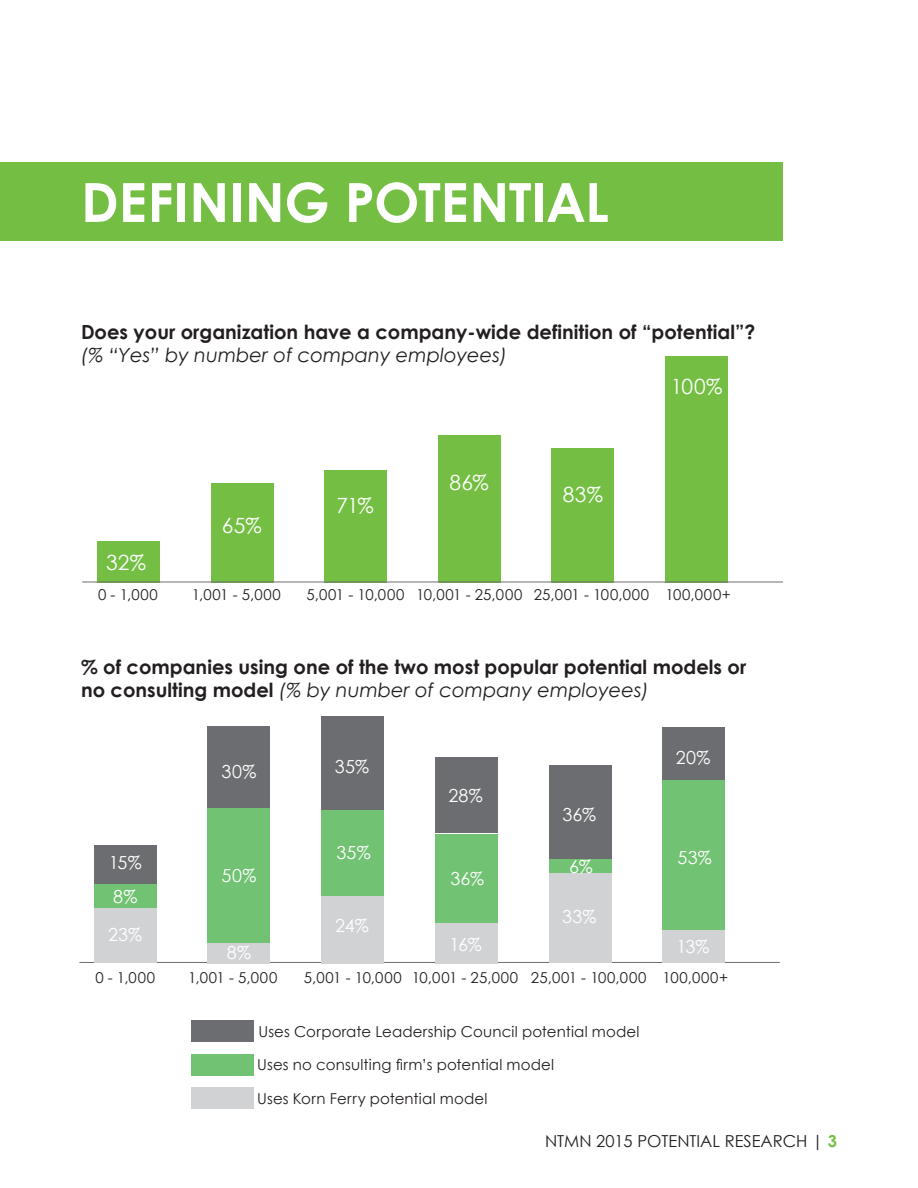
<style>
.page{position:relative;width:918px;height:1188px;background:#fff}
.page>*{position:absolute;margin:0;border:0;box-sizing:border-box;transform-origin:0 0}
.Header_Left_Align{font:700 54px "Century Gothic";letter-spacing:-.005em;color:#fff}
.Chart_Text_1{font:21px "Century Gothic";letter-spacing:.005em;color:#fff}
.Quest__Descrip__1{font:700 19.5px/23.4px "Century Gothic";color:#231f20}
.Quest__Descrip__1-2{font:italic 19.5px "Century Gothic";color:#231f20}
.Bar_Chart_Number{font:18px "Century Gothic";letter-spacing:.005em;color:#fff}
.t1{font:16.5px "Century Gothic";color:#231f20}
.Chart_Text_1-2{font:15px "Century Gothic";letter-spacing:.015em;color:#231f20}
.Chart_Text_1-3{font:15px "Century Gothic";letter-spacing:.05em;color:#231f20}
.s1{font-weight:400;font-style:italic}
.s2{font-weight:700;color:#74bf43}
</style>
<div class="page">
<div style="left:0;top:162px;width:783px;height:78px;background:#74bf43"></div>
<div style="left:191px;top:1021px;width:63px;height:21px;background:#6c6d70"></div>
<div style="left:191px;top:1054px;width:63px;height:21px;background:#71c272"></div>
<div style="left:191px;top:1087px;width:63px;height:21px;background:#d1d2d4"></div>
<hr style="left:79px;top:962px;width:701px;height:1px;background:#6c6d70">
<div style="left:94px;top:845px;width:63px;height:39px;background:#6c6d70"></div>
<div style="left:94px;top:884px;width:63px;height:24px;background:#71c272"></div>
<div style="left:94px;top:908px;width:63px;height:54px;background:#d1d2d4"></div>
<div style="left:208px;top:726px;width:62px;height:81px;background:#6c6d70"></div>
<div style="left:208px;top:808px;width:62px;height:135px;background:#71c272"></div>
<div style="left:208px;top:943px;width:62px;height:20px;background:#d1d2d4"></div>
<div style="left:321px;top:717px;width:63px;height:94px;background:#6c6d70"></div>
<div style="left:321px;top:811px;width:63px;height:86px;background:#71c272"></div>
<div style="left:321px;top:896px;width:63px;height:68px;background:#d1d2d4"></div>
<div style="left:435px;top:757px;width:63px;height:76px;background:#6c6d70"></div>
<div style="left:435px;top:834px;width:63px;height:89px;background:#71c272"></div>
<div style="left:435px;top:923px;width:63px;height:41px;background:#d1d2d4"></div>
<div style="left:549px;top:765px;width:63px;height:95px;background:#6c6d70"></div>
<div style="left:549px;top:860px;width:63px;height:13px;background:#71c272"></div>
<div style="left:549px;top:873px;width:63px;height:90px;background:#d1d2d4"></div>
<div style="left:663px;top:727px;width:62px;height:54px;background:#6c6d70"></div>
<div style="left:663px;top:781px;width:62px;height:149px;background:#71c272"></div>
<div style="left:663px;top:930px;width:62px;height:33px;background:#d1d2d4"></div>
<div style="left:97px;top:541px;width:62px;height:42px;background:#74bf43"></div>
<div style="left:211px;top:484px;width:62px;height:99px;background:#74bf43"></div>
<div style="left:324px;top:470px;width:63px;height:113px;background:#74bf43"></div>
<div style="left:438px;top:435px;width:63px;height:148px;background:#74bf43"></div>
<div style="left:552px;top:448px;width:62px;height:135px;background:#74bf43"></div>
<div style="left:665px;top:356px;width:63px;height:227px;background:#74bf43"></div>
<hr style="left:82px;top:582px;width:701px;height:1px;background:#6c6d70">
<p class="Header_Left_Align" style="left:81px;top:168px;width:529px">DEFINING POTENTIAL</p>
<p class="Quest__Descrip__1" style="left:81px;top:319px;width:676px">Does your organization have a company-wide definition of “potential”?</p>
<p class="Quest__Descrip__1-2" style="left:81px;top:343px;width:428px">(% “Yes” by number of company employees)</p>
<p class="Chart_Text_1" style="left:106px;top:549px;width:41px">32%</p>
<p class="Chart_Text_1" style="left:222px;top:513px;width:41px">65%</p>
<p class="Chart_Text_1" style="left:336px;top:493px;width:39px">71%</p>
<p class="Chart_Text_1" style="left:450px;top:470px;width:41px">86%</p>
<p class="Chart_Text_1" style="left:563px;top:481px;width:42px">83%</p>
<p class="Chart_Text_1" style="left:671px;top:374px;width:53px">100%</p>
<p class="Chart_Text_1-2" style="left:98px;top:586px;width:61px">0 - 1,000</p>
<p class="Chart_Text_1-2" style="left:192px;top:586px;width:91px">1,001 - 5,000</p>
<p class="Chart_Text_1-2" style="left:307px;top:586px;width:99px">5,001 - 10,000</p>
<p class="Chart_Text_1-2" style="left:416px;top:586px;width:108px">10,001 - 25,000</p>
<p class="Chart_Text_1-3" style="left:534px;top:586px;width:117px">25,001 - 100,000</p>
<p class="Chart_Text_1-2" style="left:665px;top:586px;width:67px">100,000+</p>
<p class="Quest__Descrip__1" style="left:81px;top:654px;width:667px">% of companies using one of the two most popular potential models or no consulting model <span class="s1">(% by number of company employees)</span></p>
<p class="Bar_Chart_Number" style="left:109px;top:851px;width:34px">15%</p>
<p class="Bar_Chart_Number" style="left:113px;top:886px;width:26px">8%</p>
<p class="Bar_Chart_Number" style="left:108px;top:924px;width:36px">23%</p>
<p class="Bar_Chart_Number" style="left:222px;top:761px;width:36px">30%</p>
<p class="Bar_Chart_Number" style="left:222px;top:864px;width:36px">50%</p>
<p class="Bar_Chart_Number" style="left:227px;top:941px;width:26px">8%</p>
<p class="Bar_Chart_Number" style="left:335px;top:756px;width:36px">35%</p>
<p class="Bar_Chart_Number" style="left:336px;top:842px;width:36px">35%</p>
<p class="Bar_Chart_Number" style="left:335px;top:914px;width:35px">24%</p>
<p class="Bar_Chart_Number" style="left:449px;top:785px;width:36px">28%</p>
<p class="Bar_Chart_Number" style="left:450px;top:867px;width:35px">36%</p>
<p class="Bar_Chart_Number" style="left:450px;top:934px;width:34px">16%</p>
<p class="Bar_Chart_Number" style="left:563px;top:803px;width:35px">36%</p>
<p class="Bar_Chart_Number" style="left:569px;top:855px;width:25px">6%</p>
<p class="Bar_Chart_Number" style="left:562px;top:906px;width:36px">33%</p>
<p class="Bar_Chart_Number" style="left:676px;top:747px;width:36px">20%</p>
<p class="Bar_Chart_Number" style="left:678px;top:846px;width:36px">53%</p>
<p class="Bar_Chart_Number" style="left:677px;top:935px;width:34px">13%</p>
<p class="Chart_Text_1-2" style="left:95px;top:968px;width:61px">0 - 1,000</p>
<p class="Chart_Text_1-2" style="left:188px;top:968px;width:91px">1,001 - 5,000</p>
<p class="Chart_Text_1-2" style="left:304px;top:968px;width:99px">5,001 - 10,000</p>
<p class="Chart_Text_1-2" style="left:412px;top:968px;width:108px">10,001 - 25,000</p>
<p class="Chart_Text_1-3" style="left:531px;top:968px;width:117px">25,001 - 100,000</p>
<p class="Chart_Text_1-2" style="left:663px;top:968px;width:67px">100,000+</p>
<p class="Chart_Text_1-2" style="left:258px;top:1022px;width:383px">Uses Corporate Leadership Council potential model</p>
<p class="Chart_Text_1-2" style="left:257px;top:1056px;width:299px">Uses no consulting firm’s potential model</p>
<p class="Chart_Text_1-2" style="left:257px;top:1089px;width:232px">Uses Korn Ferry potential model</p>
<p class="t1" style="left:545px;top:1131px;width:293px">NTMN 2015 POTENTIAL RESEARCH | <span class="s2">3</span></p>
</div>
